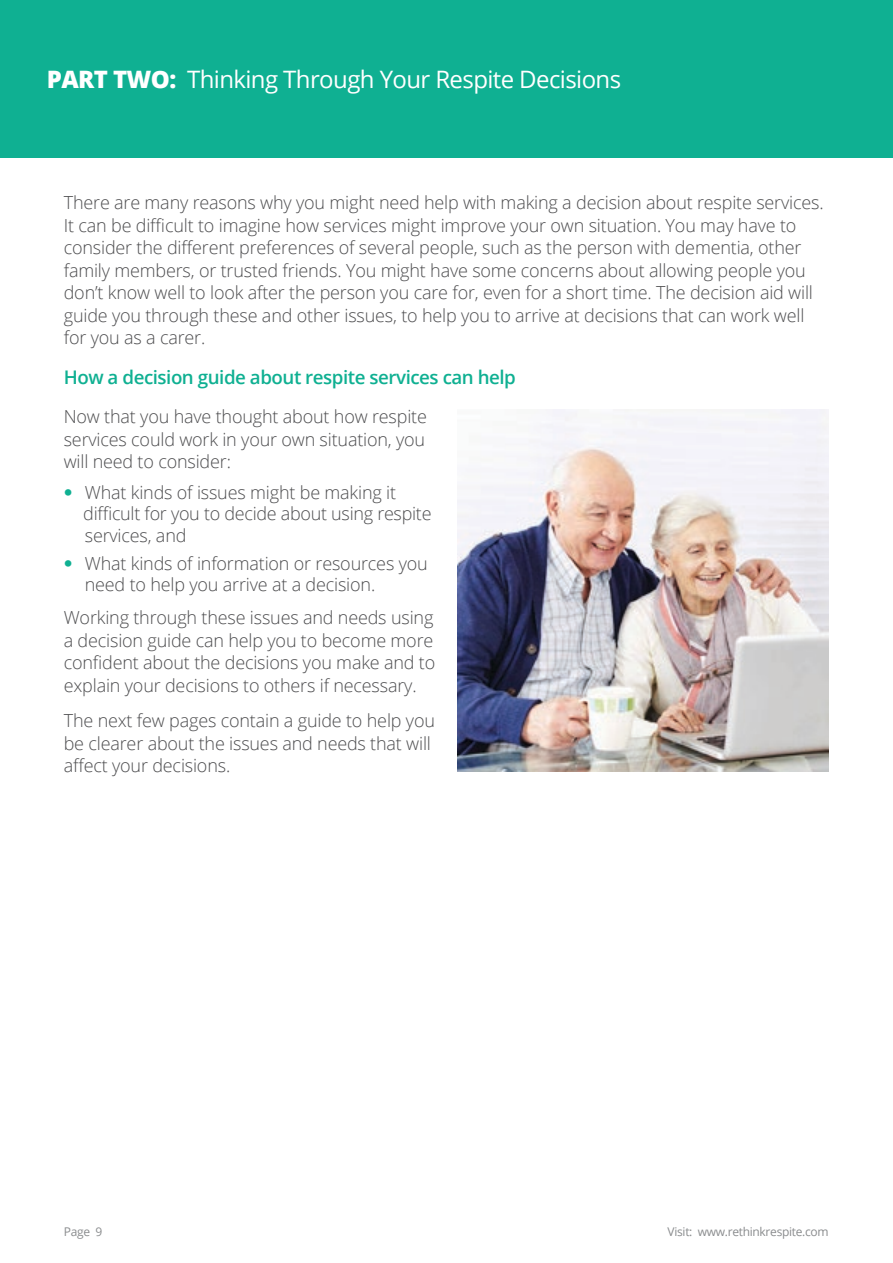
<style>
.page{position:relative;width:893px;height:1263px;background:#fff}
.page>*{position:absolute;margin:0;border:0;box-sizing:border-box;transform-origin:0 0}
.Desction_Heading{font:24px "Open Sans";letter-spacing:-.025em;color:#fff}
.Body_Heading{font:600 18.75px "Open Sans";letter-spacing:-.025em;color:#0fb092}
.Body_Copy{font:300 18px/22.5px "Open Sans";letter-spacing:-.01em;color:#4d4d4f}
.Dot_Point_List{font:300 18px/21.6px "Open Sans";letter-spacing:-.01em;color:#4d4d4f}
.t1{font:12px "Open Sans";letter-spacing:-.025em;color:#8a8c8e}
.s1{font-weight:800}
.s2{font-family:"Interstate";font-weight:700;color:#0fb092}
</style>
<div class="page">
<div style="left:0;top:0;width:893px;height:157px;background:#0fb092"></div>
<img style="left:457px;top:410px;width:372px;height:361px">
<p class="Desction_Heading" style="left:47px;top:63px;width:576px"><span class="s1">PART TWO:</span> Thinking Through Your Respite Decisions</p>
<p class="Body_Copy" style="left:64px;top:191px;width:761px">There are many reasons why you might need help with making a decision about respite services.<br>It can be difficult to imagine how services might improve your own situation. You may have to consider the different preferences of several people, such as the person with dementia, other family members, or trusted friends. You might have some concerns about allowing people you don’t know well to look after the person you care for, even for a short time. The decision aid will guide you through these and other issues, to help you to arrive at decisions that can work well for you as a carer.</p>
<p class="Body_Heading" style="left:64px;top:364px;width:454px">How a decision guide about respite services can help</p>
<p class="Body_Copy" style="left:64px;top:405px;width:365px;text-align:justify">Now that you have thought about how respite services could work in your own situation, you will need to consider:</p>
<p class="Dot_Point_List" style="left:83px;top:481px;width:350px;text-indent:-19px"><span class="s2">•</span> What kinds of issues might be making it difficult for you to decide about using respite services, and</p>
<p class="Dot_Point_List" style="left:85px;top:552px;width:344px;text-indent:-21px"><span class="s2">•</span> What kinds of information or resources you need to help you arrive at a decision.</p>
<p class="Body_Copy" style="left:64px;top:606px;width:373px;text-align:justify">Working through these issues and needs using a decision guide can help you to become more confident about the decisions you make and to explain your decisions to others if necessary.</p>
<p class="Body_Copy" style="left:64px;top:709px;width:373px">The next few pages contain a guide to help you be clearer about the issues and needs that will affect your decisions.</p>
<p class="t1" style="left:64px;top:1223px;width:40px">Page 9</p>
<p class="t1" style="left:668px;top:1223px;width:163px">Visit: www.rethinkrespite.com</p>
</div>
